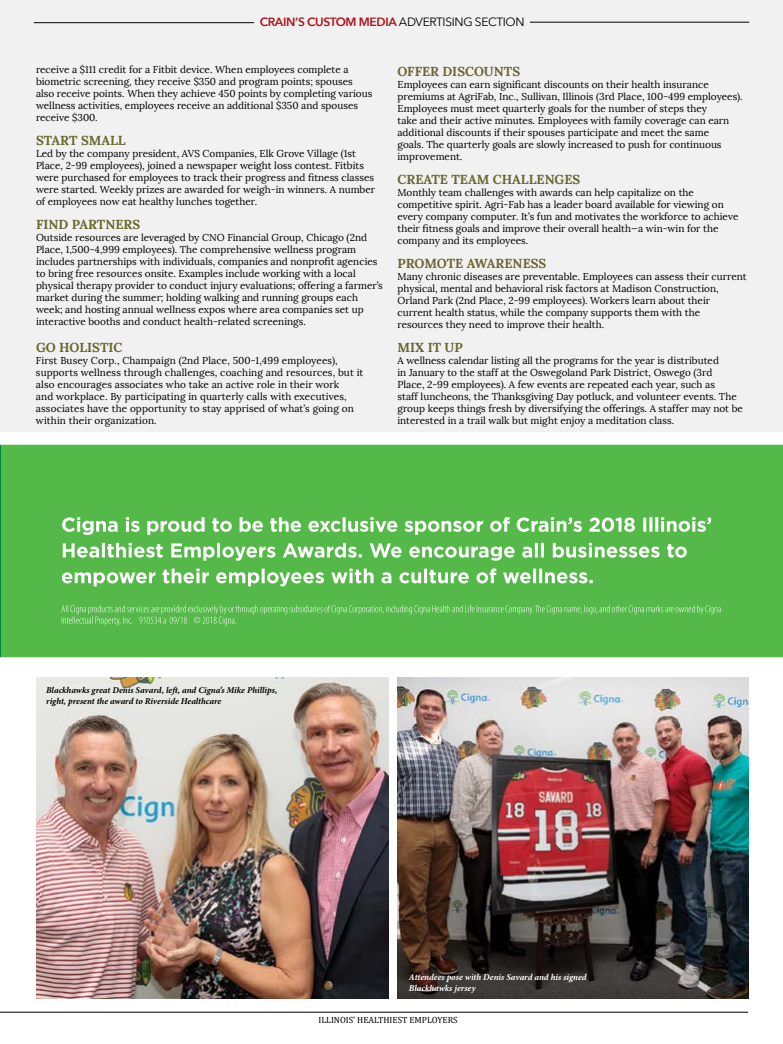
<style>
.page{position:relative;width:783px;height:1044px;background:#fff}
.page>*{position:absolute;margin:0;border:0;box-sizing:border-box;transform-origin:0 0}
.t1{font:700 13px "Lora";color:#66672c}
.t2{font:600 12px "Avenir Next";letter-spacing:-.03em;color:#b11116}
.t3{font:10px/12px "Lora";color:#000}
.t4{font:italic 700 9px/10.8px "Minion Pro";letter-spacing:-.005em;color:#000}
.t5{font:italic 700 9px/10.8px "Minion Pro";color:#fff}
.t6{font:9px "Cambria";color:#000}
.s1{font-weight:400;color:#000}
</style>
<div class="page">
<hr style="left:0;top:1012px;width:748px;height:1px;background:#000">
<div style="left:0;top:0;width:783px;height:432px;background:#f1f1f2"></div>
<svg style="left:0;top:444px;width:783px;height:214px;background:#60be55"></svg>
<hr style="left:34px;top:22px;width:220px;height:1px;background:#000">
<hr style="left:530px;top:22px;width:219px;height:1px;background:#000">
<img style="left:36px;top:678px;width:352px;height:321px">
<img style="left:398px;top:678px;width:350px;height:321px">
<p class="t2" style="left:260px;top:15px;width:266px">CRAIN’S CUSTOM MEDIA <span class="s1">ADVERTISING SECTION</span></p>
<p class="t3" style="left:36px;top:63px;width:338px">receive a $111 credit for a Fitbit device. When employees complete a biometric screening, they receive $350 and program points; spouses also receive points. When they achieve 450 points by completing various wellness activities, employees receive an additional $350 and spouses receive $300.</p>
<h1 class="t1" style="left:36px;top:132px;width:91px">START SMALL</h1>
<p class="t3" style="left:36px;top:147px;width:341px">Led by the company president, AVS Companies, Elk Grove Village (1st Place, 2-99 employees), joined a newspaper weight loss contest. Fitbits were purchased for employees to track their progress and fitness classes were started. Weekly prizes are awarded for weigh-in winners. A number of employees now eat healthy lunches together.</p>
<h1 class="t1" style="left:36px;top:216px;width:106px">FIND PARTNERS</h1>
<p class="t3" style="left:36px;top:231px;width:348px">Outside resources are leveraged by CNO Financial Group, Chicago (2nd Place, 1,500-4,999 employees). The comprehensive wellness program includes partnerships with individuals, companies and nonprofit agencies to bring free resources onsite. Examples include working with a local physical therapy provider to conduct injury evaluations; offering a farmer’s market during the summer; holding walking and running groups each week; and hosting annual wellness expos where area companies set up interactive booths and conduct health-related screenings.</p>
<h1 class="t1" style="left:36px;top:339px;width:88px">GO HOLISTIC</h1>
<p class="t3" style="left:36px;top:354px;width:329px">First Busey Corp., Champaign (2nd Place, 500-1,499 employees), supports wellness through challenges, coaching and resources, but it also encourages associates who take an active role in their work<br>and workplace. By participating in quarterly calls with executives, associates have the opportunity to stay apprised of what’s going on within their organization.</p>
<h1 class="t1" style="left:398px;top:63px;width:124px">OFFER DISCOUNTS</h1>
<p class="t3" style="left:398px;top:79px;width:347px">Employees can earn significant discounts on their health insurance premiums at AgriFab, Inc., Sullivan, Illinois (3rd Place, 100-499 employees).<br>Employees must meet quarterly goals for the number of steps they<br>take and their active minutes. Employees with family coverage can earn additional discounts if their spouses participate and meet the same<br>goals. The quarterly goals are slowly increased to push for continuous improvement.</p>
<h1 class="t1" style="left:398px;top:171px;width:184px">CREATE TEAM CHALLENGES</h1>
<p class="t3" style="left:398px;top:187px;width:342px">Monthly team challenges with awards can help capitalize on the competitive spirit. Agri-Fab has a leader board available for viewing on every company computer. It’s fun and motivates the workforce to achieve their fitness goals and improve their overall health—a win-win for the company and its employees.</p>
<h1 class="t1" style="left:398px;top:255px;width:150px">PROMOTE AWARENESS</h1>
<p class="t3" style="left:398px;top:271px;width:351px">Many chronic diseases are preventable. Employees can assess their current physical, mental and behavioral risk factors at Madison Construction, Orland Park (2nd Place, 2-99 employees). Workers learn about their current health status, while the company supports them with the resources they need to improve their health.</p>
<h1 class="t1" style="left:398px;top:339px;width:67px">MIX IT UP</h1>
<p class="t3" style="left:398px;top:355px;width:347px">A wellness calendar listing all the programs for the year is distributed<br>in January to the staff at the Oswegoland Park District, Oswego (3rd<br>Place, 2-99 employees). A few events are repeated each year, such as<br>staff luncheons, the Thanksgiving Day potluck, and volunteer events. The group keeps things fresh by diversifying the offerings. A staffer may not be interested in a trail walk but might enjoy a meditation class.</p>
<p class="t4" style="left:46px;top:685px;width:233px">Blackhawks great Denis Savard, left, and Cigna’s Mike Phillips, right, present the award to Riverside Healthcare</p>
<p class="t5" style="left:409px;top:972px;width:179px">Attendees pose with Denis Savard and his signed<br>Blackhawks jersey</p>
<p class="t6" style="left:318px;top:1015px;width:141px">ILLINOIS’ HEALTHIEST EMPLOYERS</p>
</div>
